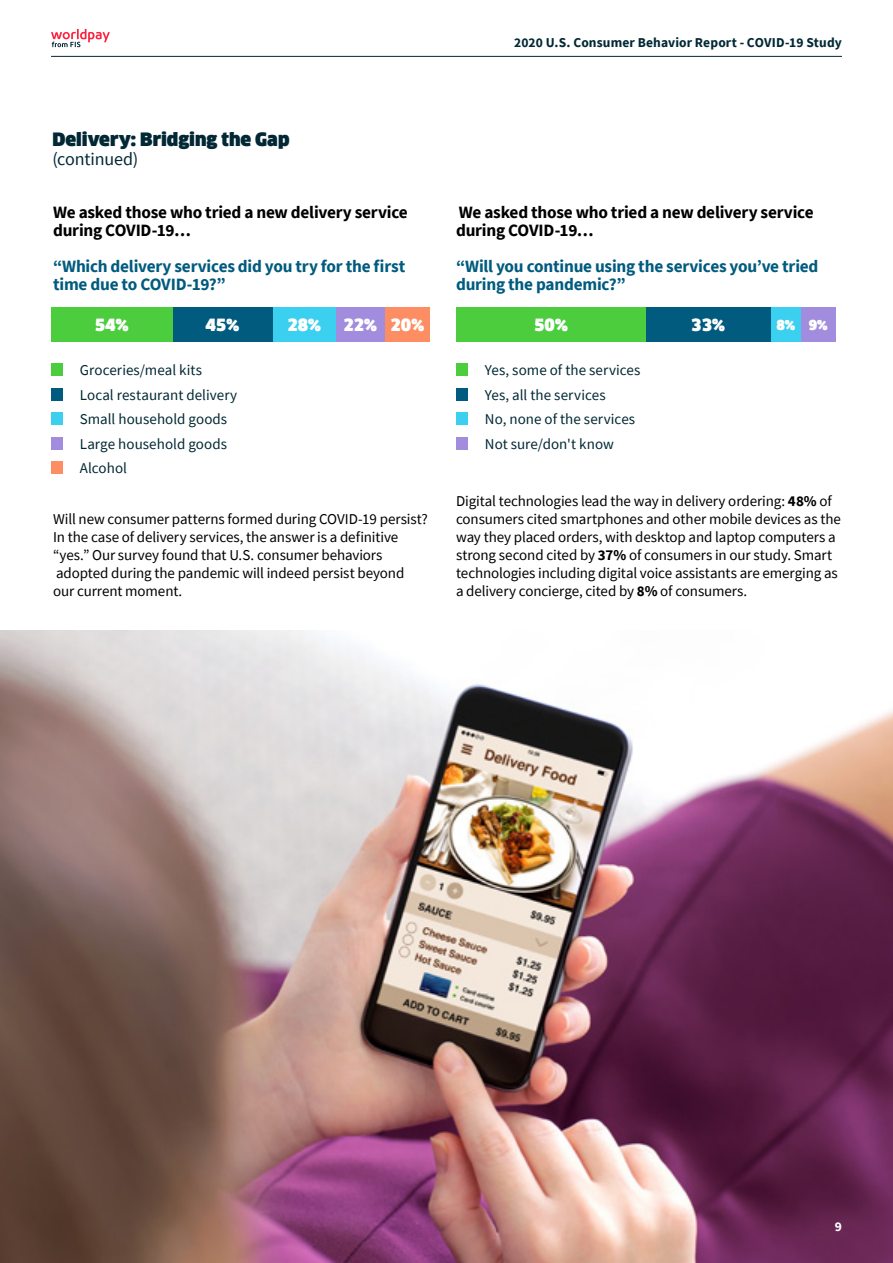
<style>
.page{position:relative;width:893px;height:1263px;background:#fff}
.page>*{position:absolute;margin:0;border:0;box-sizing:border-box;transform-origin:0 0}
.t1{font:900 18px "Clan Offc Pro";color:#012834}
.t2{font:18px "Source Sans Pro";letter-spacing:-.005em;color:#012834}
.t3{font:700 17.25px/18px "Source Sans Pro";letter-spacing:-.015em;color:#015b7e}
.t4{font:700 17.25px/18px "Source Sans Pro";letter-spacing:-.015em;color:#000}
.t5{font:900 16.5px "Clan Offc Pro";color:#fff}
.t6{font:15px/18px "Source Sans Pro";letter-spacing:-.005em;color:#000}
.t7{font:15px/24.5px "Source Sans Pro";letter-spacing:.005em;color:#012834}
.t8{font:700 13.5px "Source Sans Pro";letter-spacing:.01em;color:#012834}
.t9{font:900 13.5px "Clan Offc Pro";color:#fff}
.t10{font:700 13.5px "Source Sans Pro";color:#fff}
.s1{font-weight:700}
</style>
<div class="page">
<hr style="left:51px;top:56px;width:791px;height:1px;background:#012834">
<svg style="left:51px;top:29px;width:59px;height:18px"></svg>
<img style="left:0;top:631px;width:893px;height:632px">
<div style="left:51px;top:364px;width:12px;height:12px;background:#4bcd3e"></div>
<div style="left:51px;top:388px;width:12px;height:12px;background:#015b7e"></div>
<div style="left:51px;top:413px;width:12px;height:12px;background:#3bcff0"></div>
<div style="left:51px;top:437px;width:12px;height:12px;background:#a18cde"></div>
<div style="left:51px;top:462px;width:12px;height:12px;background:#fd8d62"></div>
<div style="left:456px;top:364px;width:12px;height:12px;background:#4bcd3e"></div>
<div style="left:456px;top:388px;width:12px;height:12px;background:#015b7e"></div>
<div style="left:456px;top:413px;width:12px;height:12px;background:#3bcff0"></div>
<div style="left:456px;top:437px;width:12px;height:12px;background:#a18cde"></div>
<div style="left:385px;top:307px;width:45px;height:35px;background:#fd8d62"></div>
<div style="left:335px;top:307px;width:50px;height:35px;background:#a18cde"></div>
<div style="left:273px;top:307px;width:63px;height:35px;background:#3bcff0"></div>
<div style="left:172px;top:307px;width:101px;height:35px;background:#015b7e"></div>
<div style="left:51px;top:307px;width:121px;height:35px;background:#4bcd3e"></div>
<div style="left:801px;top:307px;width:34px;height:35px;background:#a18cde"></div>
<div style="left:771px;top:307px;width:30px;height:35px;background:#3bcff0"></div>
<div style="left:645px;top:307px;width:126px;height:35px;background:#015b7e"></div>
<div style="left:456px;top:307px;width:190px;height:35px;background:#4bcd3e"></div>
<p class="t1" style="left:52px;top:128px;width:239px">Delivery: Bridging the Gap</p>
<p class="t2" style="left:52px;top:148px;width:87px">(continued)</p>
<p class="t4" style="left:53px;top:203px;width:356px">We asked those who tried a new delivery service during COVID-19…</p>
<p class="t3" style="left:53px;top:257px;width:354px">“Which delivery services did you try for the first time due to COVID-19?”</p>
<p class="t8" style="left:514px;top:33px;width:329px">2020 U.S. Consumer Behavior Report - COVID-19 Study</p>
<p class="t4" style="left:456px;top:203px;width:359px">We asked those who tried a new delivery service during COVID-19…</p>
<p class="t3" style="left:456px;top:257px;width:364px">“Will you continue using the services you’ve tried during the pandemic?”</p>
<p class="t5" style="left:95px;top:315px;width:35px">54%</p>
<p class="t5" style="left:205px;top:315px;width:35px">45%</p>
<p class="t5" style="left:287px;top:315px;width:35px">28%</p>
<p class="t5" style="left:343px;top:315px;width:82px">22% 20%</p>
<p class="t5" style="left:534px;top:315px;width:35px">50%</p>
<p class="t5" style="left:691px;top:315px;width:35px">33%</p>
<p class="t9" style="left:776px;top:317px;width:53px">8% 9%</p>
<p class="t7" style="left:80px;top:358px;width:159px">Groceries/meal kits<br>Local restaurant delivery<br>Small household goods<br>Large household goods<br>Alcohol</p>
<p class="t7" style="left:485px;top:358px;width:157px">Yes, some of the services<br>Yes, all the services<br>No, none of the services<br>Not sure/don't know</p>
<p class="t6" style="left:53px;top:509px;width:376px">Will new consumer patterns formed during COVID-19 persist?<br>In the case of delivery services, the answer is a definitive “yes.” Our survey found that U.S. consumer behaviors adopted during the pandemic will indeed persist beyond<br>our current moment.</p>
<p class="t6" style="left:456px;top:491px;width:386px">Digital technologies lead the way in delivery ordering: <span class="s1">48%</span> of consumers cited smartphones and other mobile devices as the way they placed orders, with desktop and laptop computers a strong second cited by <span class="s1">37%</span> of consumers in our study. Smart technologies including digital voice assistants are emerging as a delivery concierge, cited by <span class="s1">8%</span> of consumers.</p>
<p class="t10" style="left:835px;top:1217px;width:9px">9</p>
</div>
